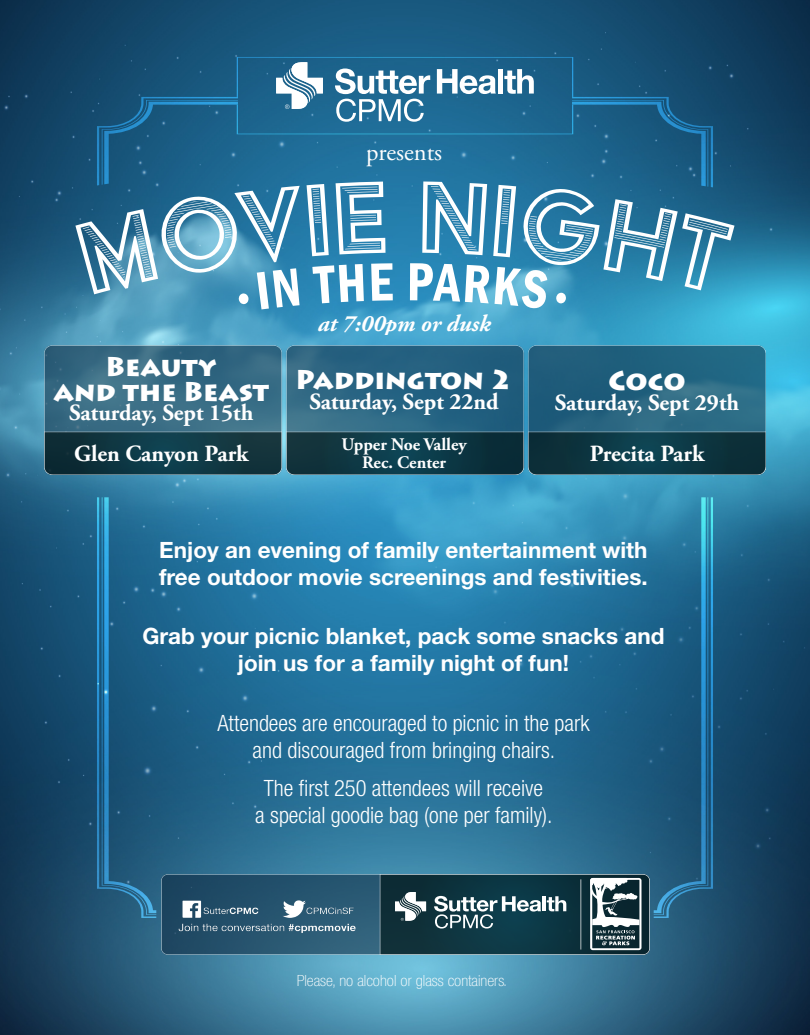
<style>
.page{position:relative;width:810px;height:1035px;background:#fff}
.page>*{position:absolute;margin:0;border:0;box-sizing:border-box;transform-origin:0 0}
.t1{font:900 26.88px/24.8px "Lithos Pro";color:#fff;text-align:center}
.t2{font:24.5px "Adobe Garamond Pro";color:#fff}
.t3{font:italic 700 23.38px "Adobe Garamond Pro";color:#fff}
.t4{font:700 23.25px/41.5px "Adobe Garamond Pro";color:#fff}
.t5{font:700 22.5px/27px "Helvetica Neue LT Std";color:#fff}
.t6{font:300 condensed 22.5px/27px "Helvetica Neue LT Std";color:#fff;text-align:center}
.t7{font:700 17.62px/18.2px "Adobe Garamond Pro";color:#fff;text-align:center}
.t8{font:100 condensed 15.5px "Helvetica Neue LT Std";color:#fff;scale:1.08 1}
</style>
<div class="page">
<img style="left:0;top:0;width:810px;height:1035px">
<img style="left:45px;top:345px;width:720px;height:130px">
<svg style="left:654px;top:497px;width:59px;height:421px;background:#20668d"></svg>
<svg style="left:97px;top:497px;width:59px;height:421px;background:#1f638b"></svg>
<svg style="left:75px;top:57px;width:660px;height:252px;background:#4283a6"></svg>
<img style="left:162px;top:874px;width:487px;height:81px">
<svg style="left:590px;top:878px;width:52px;height:72px"></svg>
<svg style="left:395px;top:892px;width:31px;height:29px"></svg>
<hr style="left:543px;top:896px;width:3px;height:15px;background:#fff">
<svg style="left:547px;top:896px;width:19px;height:15px"></svg>
<svg style="left:434px;top:896px;width:107px;height:33px"></svg>
<p class="t2" style="left:366px;top:137px;width:78px">presents</p>
<p class="t1" style="left:54px;top:355px;width:217px">Beauty<br>and the Beast</p>
<p class="t4" style="left:69px;top:392px;width:186px">Saturday, Sept 15th<br>Glen Canyon Park</p>
<p class="t3" style="left:318px;top:310px;width:174px">at 7:00pm or dusk</p>
<p class="t1" style="left:296px;top:368px;width:218px">Paddington 2</p>
<p class="t4" style="left:309px;top:381px;width:191px">Saturday, Sept 22nd</p>
<p class="t7" style="left:341px;top:435px;width:127px">Upper Noe Valley<br>Rec. Center</p>
<p class="t1" style="left:608px;top:369px;width:79px">Coco</p>
<p class="t4" style="left:555px;top:382px;width:186px">Saturday, Sept 29th</p>
<p class="t4" style="left:590px;top:433px;width:116px">Precita Park</p>
<p class="t5" style="left:159px;top:536px;width:490px">Enjoy an evening of family entertainment with free outdoor movie screenings and festivities.</p>
<p class="t5" style="left:142px;top:622px;width:524px;text-align:center">Grab your picnic blanket, pack some snacks and join us for a family night of fun!</p>
<p class="t6" style="left:217px;top:709px;width:374px">Attendees are encouraged to picnic in the park and discouraged from bringing chairs.</p>
<p class="t6" style="left:255px;top:774px;width:299px">The first 250 attendees will receive<br>a special goodie bag (one per family).</p>
<p class="t8" style="left:297px;top:972px;width:197px">Please, no alcohol or glass containers.</p>
</div>
